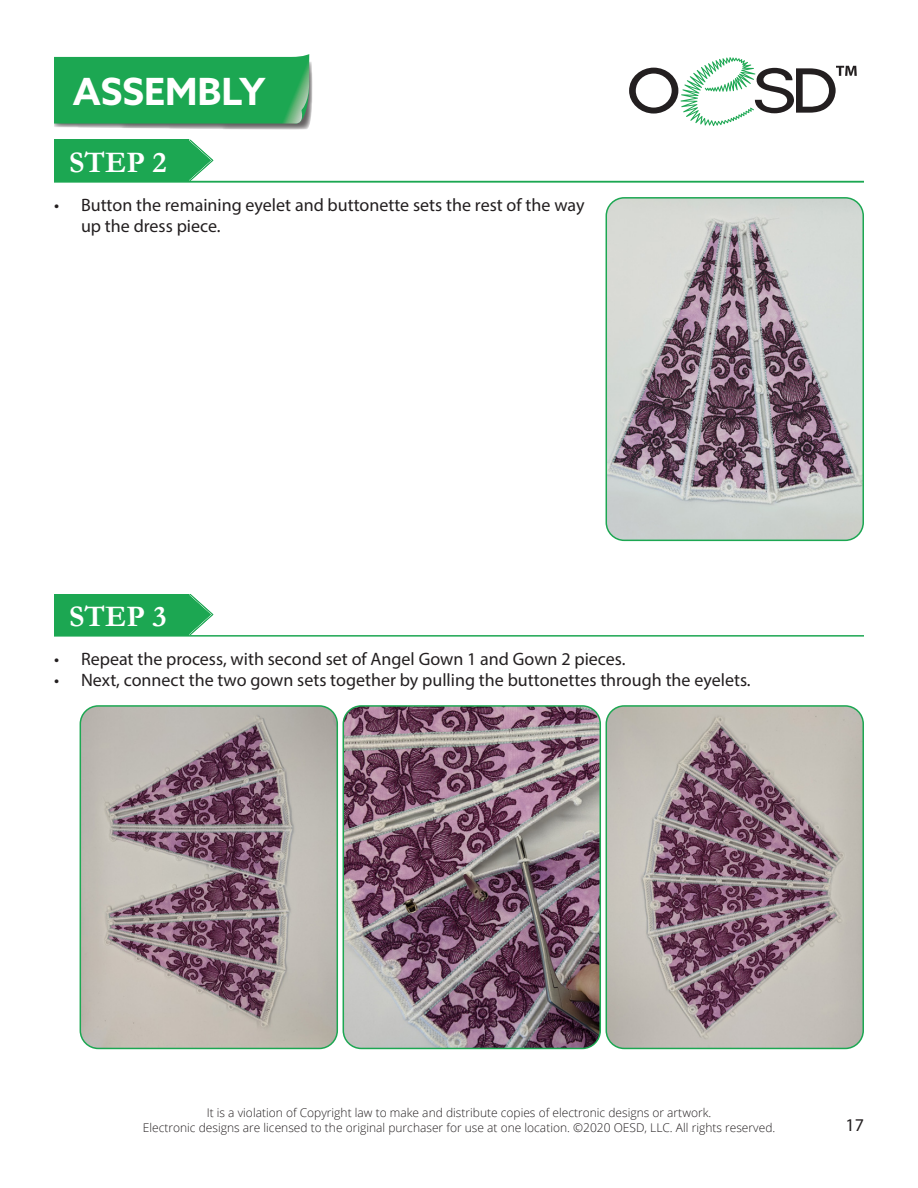
<style>
.page{position:relative;width:918px;height:1188px;background:#fff}
.page>*{position:absolute;margin:0;border:0;box-sizing:border-box;transform-origin:0 0}
.t1{font:700 37.5px "Azo Sans";color:#fff}
.t2{font:700 30px "Garamond";color:#fff}
.t3{font:18px/21.6px "Myriad Pro";color:#231f20}
.t4{font:300 12px "Open Sans";color:#231f20}
</style>
<div class="page">
<svg style="left:629px;top:57px;width:228px;height:69px"></svg>
<svg style="left:54px;top:54px;width:259px;height:76px;background:#36ab63"></svg>
<hr style="left:54px;top:635px;width:810px;height:2px;background:#1ca752">
<div style="left:54px;top:594px;width:134px;height:41px;background:#1ca752"></div>
<svg style="left:188px;top:594px;width:25px;height:41px"></svg>
<div style="left:54px;top:140px;width:134px;height:41px;background:#1ca752"></div>
<svg style="left:188px;top:140px;width:25px;height:41px"></svg>
<hr style="left:54px;top:181px;width:810px;height:1px;background:#1ca752">
<img style="left:606px;top:198px;width:257px;height:342px">
<div style="left:606px;top:197px;width:258px;height:344px;border:2px solid #1ca752;border-radius:18px"></div>
<img style="left:606px;top:706px;width:257px;height:342px">
<div style="left:606px;top:705px;width:258px;height:344px;border:2px solid #1ca752;border-radius:18px"></div>
<img style="left:343px;top:706px;width:257px;height:342px">
<div style="left:343px;top:705px;width:258px;height:344px;border:2px solid #1ca752;border-radius:18px"></div>
<img style="left:80px;top:706px;width:257px;height:342px">
<div style="left:80px;top:705px;width:258px;height:344px;border:2px solid #1ca752;border-radius:18px"></div>
<p class="t1" style="left:73px;top:67px;width:194px">ASSEMBLY</p>
<p class="t2" style="left:69px;top:142px;width:99px">STEP 2</p>
<p class="t2" style="left:152px;top:142px;width:22px">X</p>
<p class="t3" style="left:81px;top:193px;width:505px;text-indent:-27px">• Button the remaining eyelet and buttonette sets the rest of the way up the dress piece.</p>
<p class="t2" style="left:69px;top:596px;width:99px">STEP 3</p>
<p class="t2" style="left:152px;top:596px;width:22px">X</p>
<p class="t3" style="left:54px;top:648px;width:573px">• Repeat the process, with second set of Angel Gown 1 and Gown 2 pieces.</p>
<p class="t3" style="left:54px;top:669px;width:698px">• Next, connect the two gown sets together by pulling the buttonettes through the eyelets.</p>
<p class="t4" style="left:207px;top:1105px;width:506px">It is a violation of Copyright law to make and distribute copies of electronic designs or artwork.</p>
<p class="t4" style="left:143px;top:1119px;width:634px">Electronic designs are licensed to the original purchaser for use at one location. ©2020 OESD, LLC. All rights reserved.</p>
<p class="t3" style="left:846px;top:1114px;width:20px">17</p>
</div>
